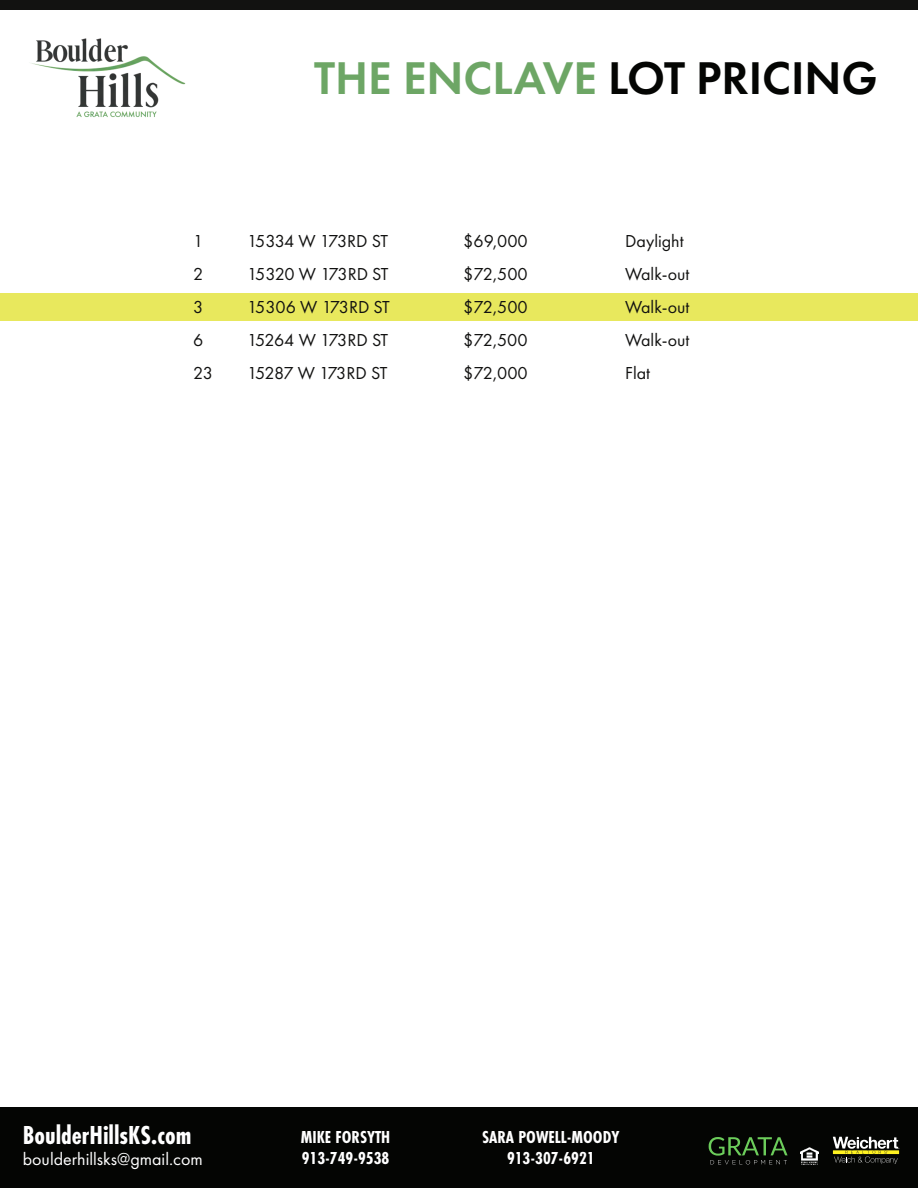
<style>
.page{position:relative;width:918px;height:1188px;background:#fff}
.page>*{position:absolute;margin:0;border:0;box-sizing:border-box;transform-origin:0 0}
.t1{font:600 47.55px "Futura PT";color:#6da665}
.t2{font:700 27px "Futura PT Cond";color:#fff}
.t3{font:18px "Futura PT";color:#121211}
.t4{font:700 18px/21.6px "Futura PT Cond";color:#fff;text-align:center}
.t5{font:18px "Futura PT";letter-spacing:-.05em;color:#121211}
.t6{font:18px "Futura PT";letter-spacing:-.04em;color:#121211}
.t7{font:18px "Futura PT";color:#fff}
.s1{color:#040503}
</style>
<div class="page">
<div style="left:0;top:1107px;width:918px;height:81px;background:#040503"></div>
<svg style="left:833px;top:1137px;width:67px;height:27px"></svg>
<img style="left:801px;top:1148px;width:17px;height:16px">
<svg style="left:709px;top:1137px;width:79px;height:27px"></svg>
<div style="left:0;top:293px;width:918px;height:28px;background:#e8e85d"></div>
<div style="left:0;top:0;width:918px;height:10px;background:#121211"></div>
<img style="left:31px;top:38px;width:155px;height:80px">
<h1 class="t1" style="left:314px;top:48px;width:565px">THE ENCLAVE <span class="s1">LOT PRICING</span></h1>
<p class="t3" style="left:193px;top:231px;width:12px">1</p>
<p class="t5" style="left:247px;top:231px;width:142px">15334 W 173RD ST</p>
<p class="t3" style="left:463px;top:231px;width:66px">$69,000</p>
<p class="t3" style="left:625px;top:231px;width:60px">Daylight</p>
<p class="t3" style="left:193px;top:264px;width:12px">2</p>
<p class="t6" style="left:247px;top:264px;width:143px">15320 W 173RD ST</p>
<p class="t3" style="left:463px;top:264px;width:66px">$72,500</p>
<p class="t3" style="left:625px;top:264px;width:66px">Walk-out</p>
<p class="t3" style="left:193px;top:297px;width:12px">3</p>
<p class="t3" style="left:247px;top:297px;width:144px">15306 W 173RD ST</p>
<p class="t3" style="left:463px;top:297px;width:66px">$72,500</p>
<p class="t3" style="left:625px;top:297px;width:66px">Walk-out</p>
<p class="t3" style="left:193px;top:330px;width:12px">6</p>
<p class="t6" style="left:247px;top:330px;width:143px">15264 W 173RD ST</p>
<p class="t3" style="left:463px;top:330px;width:66px">$72,500</p>
<p class="t3" style="left:625px;top:330px;width:66px">Walk-out</p>
<p class="t3" style="left:193px;top:363px;width:21px">23</p>
<p class="t5" style="left:247px;top:363px;width:142px">15287 W 173RD ST</p>
<p class="t3" style="left:463px;top:363px;width:66px">$72,000</p>
<p class="t3" style="left:625px;top:363px;width:26px">Flat</p>
<h2 class="t2" style="left:23px;top:1119px;width:170px">BoulderHillsKS.com</h2>
<p class="t7" style="left:23px;top:1149px;width:182px">boulderhillsks@gmail.com</p>
<p class="t4" style="left:301px;top:1126px;width:91px;text-align:left">MIKE FORSYTH<br>913-749-9538</p>
<p class="t4" style="left:482px;top:1126px;width:139px">SARA POWELL-MOODY<br>913-307-6921</p>
</div>
